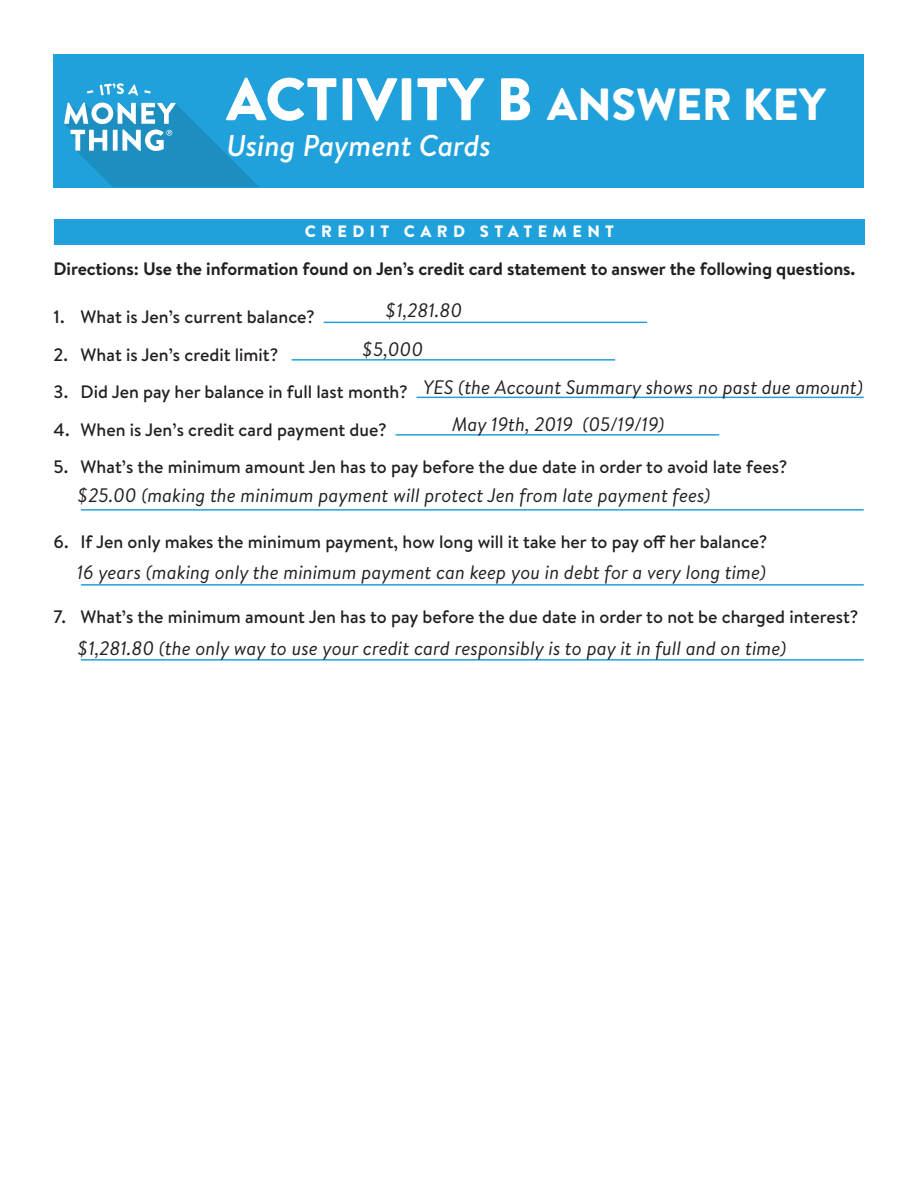
<style>
.page{position:relative;width:918px;height:1188px;background:#fff}
.page>*{position:absolute;margin:0;border:0;box-sizing:border-box;transform-origin:0 0}
.t1{font:900 60px "Brandon Text";color:#fff}
.t2{font:italic 500 30px "Brandon Text";color:#fff}
.Instructions_Level_1{font:italic 19.5px "Brandon Text";color:#231f20}
.Q_-_Short_Answer{font:500 18px "Brandon Text";color:#231f20}
.Q_-_Fill_in_Blanks{font:500 18px "Brandon Text";color:#231f20}
.Directions{font:700 18px "Brandon Text";letter-spacing:-.005em;color:#231f20}
.Subhead_-_White{font:900 16.5px "Brandon Text";letter-spacing:.325em;color:#fff}
.s1{font-size:45px}
</style>
<div class="page">
<hr style="left:324px;top:322px;width:323px;height:1px;background:#20a1db">
<hr style="left:292px;top:359px;width:323px;height:2px;background:#20a1db">
<hr style="left:417px;top:397px;width:446px;height:1px;background:#20a1db">
<hr style="left:396px;top:434px;width:323px;height:2px;background:#20a1db">
<hr style="left:81px;top:509px;width:782px;height:2px;background:#20a1db">
<hr style="left:81px;top:584px;width:782px;height:2px;background:#20a1db">
<hr style="left:81px;top:659px;width:782px;height:2px;background:#20a1db">
<div style="left:54px;top:219px;width:811px;height:26px;background:#20a1db"></div>
<div style="left:54px;top:54px;width:810px;height:133px;background:#20a1db"></div>
<svg style="left:100px;top:83px;width:38px;height:12px"></svg>
<svg style="left:87px;top:90px;width:6px;height:4px"></svg>
<svg style="left:144px;top:90px;width:7px;height:4px"></svg>
<svg style="left:64px;top:103px;width:195px;height:84px"></svg>
<p class="t1" style="left:226px;top:57px;width:601px">ACTIVITY B <span class="s1">ANSWER KEY</span></p>
<p class="t2" style="left:226px;top:125px;width:266px">Using Payment Cards</p>
<p class="Subhead_-_White" style="left:305px;top:220px;width:311px">CREDIT CARD STATEMENT</p>
<p class="Directions" style="left:54px;top:257px;width:803px">Directions: Use the information found on Jen’s credit card statement to answer the following questions.</p>
<p class="Instructions_Level_1" style="left:385px;top:297px;width:79px">$1,281.80</p>
<p class="Q_-_Fill_in_Blanks" style="left:54px;top:304px;width:263px">1. What is Jen’s current balance?</p>
<p class="Q_-_Fill_in_Blanks" style="left:54px;top:342px;width:226px">2. What is Jen’s credit limit?</p>
<p class="Q_-_Fill_in_Blanks" style="left:54px;top:379px;width:356px">3. Did Jen pay her balance in full last month?</p>
<p class="Q_-_Fill_in_Blanks" style="left:54px;top:417px;width:335px">4. When is Jen’s credit card payment due?</p>
<p class="Q_-_Short_Answer" style="left:54px;top:454px;width:735px">5. What’s the minimum amount Jen has to pay before the due date in order to avoid late fees?</p>
<p class="Instructions_Level_1" style="left:361px;top:336px;width:63px">$5,000</p>
<p class="Instructions_Level_1" style="left:423px;top:374px;width:442px">YES (the Account Summary shows no past due amount)</p>
<p class="Instructions_Level_1" style="left:452px;top:411px;width:214px">May 19th, 2019 (05/19/19)</p>
<p class="Instructions_Level_1" style="left:77px;top:482px;width:635px">$25.00 (making the minimum payment will protect Jen from late payment fees)</p>
<p class="Q_-_Short_Answer" style="left:54px;top:529px;width:715px">6. If Jen only makes the minimum payment, how long will it take her to pay off her balance?</p>
<p class="Instructions_Level_1" style="left:77px;top:559px;width:691px">16 years (making only the minimum payment can keep you in debt for a very long time)</p>
<p class="Q_-_Short_Answer" style="left:54px;top:604px;width:806px">7. What’s the minimum amount Jen has to pay before the due date in order to not be charged interest?</p>
<p class="Instructions_Level_1" style="left:77px;top:635px;width:711px">$1,281.80 (the only way to use your credit card responsibly is to pay it in full and on time)</p>
</div>
